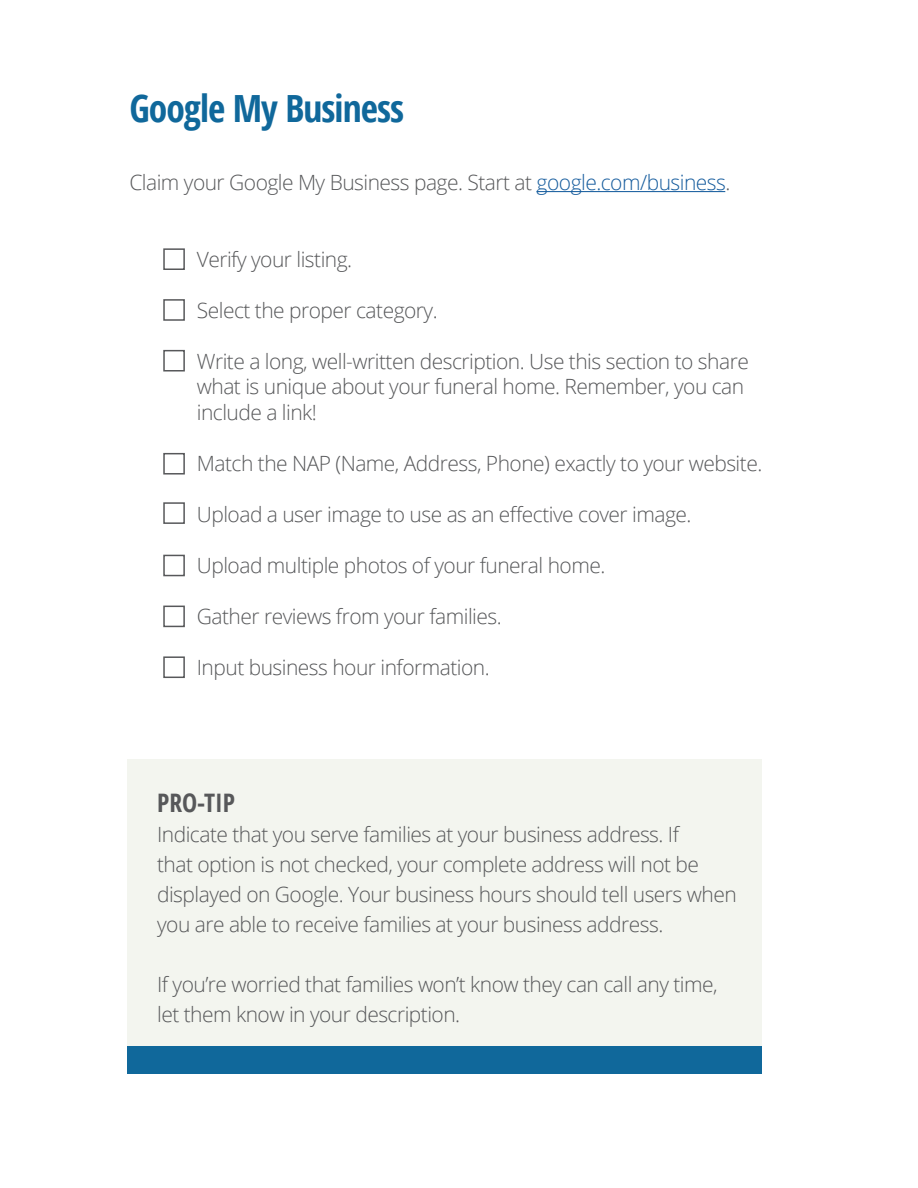
<style>
.page{position:relative;width:918px;height:1188px;background:#fff}
.page>*{position:absolute;margin:0;border:0;box-sizing:border-box;transform-origin:0 0}
.t1{font:700 condensed 37.5px "Open Sans";letter-spacing:-.025em;color:#10689b}
.t2{font:700 condensed 25.5px "Open Sans";color:#57585a}
.t3{font:300 21px/30px "Open Sans";letter-spacing:-.025em;color:#57585a}
.s1{color:#175d9e}
</style>
<div class="page">
<hr style="left:537px;top:191px;width:188px;height:1px;background:#175d9e">
<div style="left:127px;top:759px;width:635px;height:292px;background:#f3f5ef"></div>
<div style="left:127px;top:1046px;width:635px;height:28px;background:#10689b"></div>
<div style="left:163px;top:248px;width:22px;height:22px;border:2px solid #57585a"></div>
<div style="left:163px;top:299px;width:22px;height:22px;border:2px solid #57585a"></div>
<div style="left:163px;top:350px;width:22px;height:22px;border:2px solid #57585a"></div>
<div style="left:163px;top:453px;width:22px;height:22px;border:2px solid #57585a"></div>
<div style="left:163px;top:502px;width:22px;height:22px;border:2px solid #57585a"></div>
<div style="left:163px;top:555px;width:22px;height:21px;border:2px solid #57585a"></div>
<div style="left:163px;top:606px;width:22px;height:21px;border:2px solid #57585a"></div>
<div style="left:163px;top:656px;width:22px;height:22px;border:2px solid #57585a"></div>
<h1 class="t1" style="left:129px;top:82px;width:276px">Google My Business</h1>
<p class="t3" style="left:129px;top:167px;width:603px">Claim your Google My Business page. Start at <span class="s1">google.com/business</span>.</p>
<p class="t3" style="left:197px;top:243px;width:157px">Verify your listing.</p>
<p class="t3" style="left:197px;top:294px;width:242px">Select the proper category.</p>
<p class="t3" style="left:197px;top:348px;width:554px;line-height:25.5px">Write a long, well-written description. Use this section to share what is unique about your funeral home. Remember, you can include a link!</p>
<p class="t3" style="left:197px;top:447px;width:567px">Match the NAP (Name, Address, Phone) exactly to your website.</p>
<p class="t3" style="left:197px;top:498px;width:496px">Upload a user image to use as an effective cover image.</p>
<p class="t3" style="left:197px;top:549px;width:410px">Upload multiple photos of your funeral home.</p>
<p class="t3" style="left:197px;top:600px;width:306px">Gather reviews from your families.</p>
<p class="t3" style="left:197px;top:651px;width:294px">Input business hour information.</p>
<p class="t2" style="left:157px;top:784px;width:80px">PRO-TIP</p>
<p class="t3" style="left:157px;top:818px;width:581px">Indicate that you serve families at your business address. If<br>that option is not checked, your complete address will not be displayed on Google. Your business hours should tell users when you are able to receive families at your business address.</p>
<p class="t3" style="left:157px;top:968px;width:562px">If you’re worried that families won’t know they can call any time, let them know in your description.</p>
</div>
